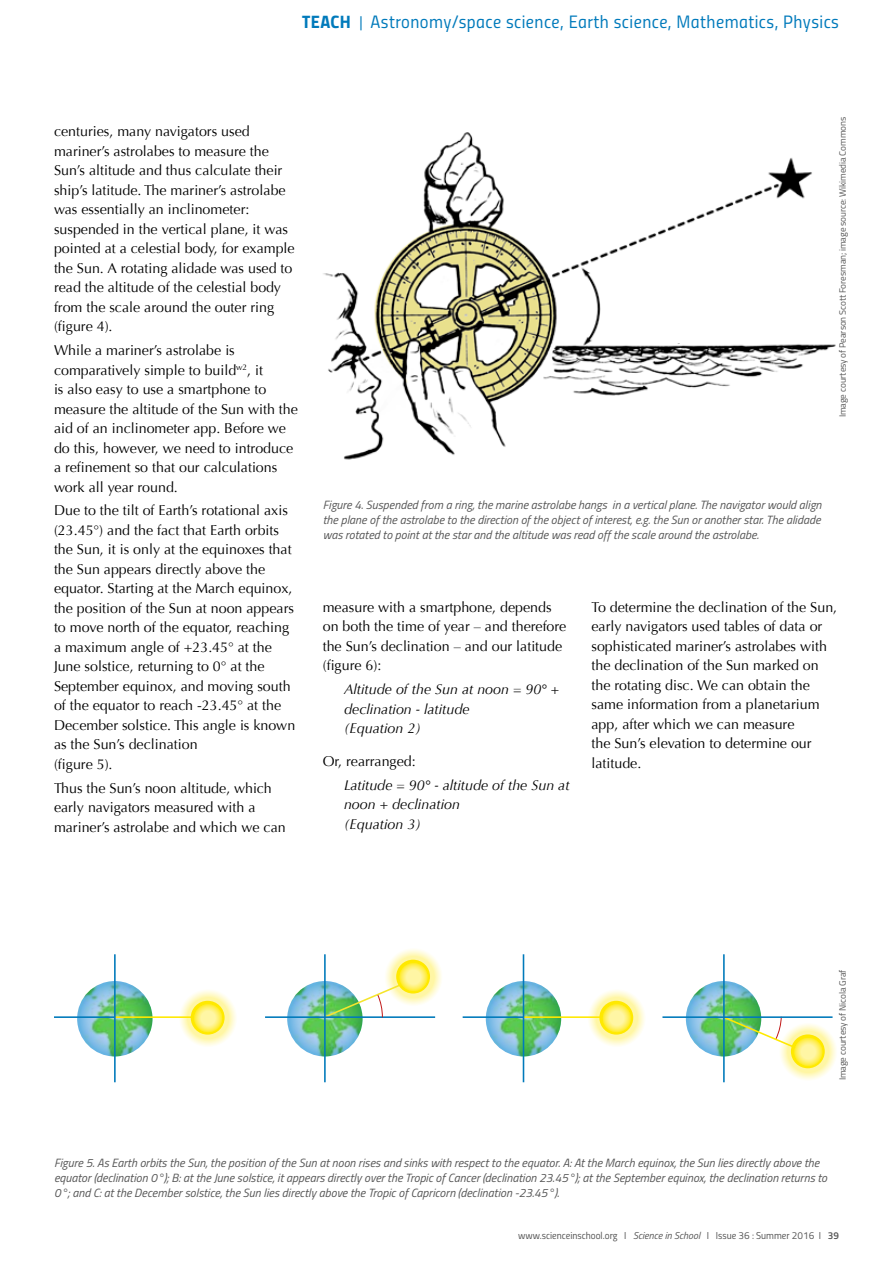
<style>
.page{position:relative;width:893px;height:1263px;background:#fff}
.page>*{position:absolute;margin:0;border:0;box-sizing:border-box;transform-origin:0 0}
.t1{font:18px "Titillium Regular Upright";letter-spacing:.025em;color:#007abb}
.t2{font:14.25px/19.5px "Optima";color:#000}
.t3{font:italic 14.25px/19.5px "Optima";color:#000}
.t4{font:italic 12px/15px "Titillium";color:#565656;text-align:justify}
.t5{font:10.05px "Titillium Regular Upright";color:#565656}
.t6{font:9.15px "Titillium";letter-spacing:-.01em;color:#565656}
.s1{font-family:"Titillium Bold Upright"}
.s2{font-size:15px}
.s3{font-family:"Titillium";font-style:italic}
.s4{font-family:"Titillium Semibold Upright"}
</style>
<div class="page">
<img style="left:323px;top:132px;width:513px;height:328px">
<div style="left:657px;top:271px;width:154px;height:71px;background:#fff"></div>
<svg style="left:383px;top:947px;width:60px;height:59px"></svg>
<svg style="left:778px;top:1022px;width:59px;height:59px"></svg>
<img style="left:287px;top:981px;width:75px;height:75px;border-radius:38px">
<img style="left:686px;top:981px;width:75px;height:75px;border-radius:38px">
<svg style="left:396px;top:960px;width:34px;height:33px"></svg>
<svg style="left:587px;top:988px;width:59px;height:59px"></svg>
<img style="left:486px;top:981px;width:75px;height:75px;border-radius:38px">
<hr style="left:463px;top:1016px;width:61px;height:2px;background:#007abb">
<hr style="left:523px;top:1016px;width:78px;height:2px;background:#ffe900">
<hr style="left:523px;top:954px;width:1px;height:128px;background:#007abb">
<svg style="left:599px;top:1001px;width:34px;height:33px"></svg>
<svg style="left:178px;top:988px;width:59px;height:59px"></svg>
<img style="left:77px;top:981px;width:75px;height:75px;border-radius:38px">
<hr style="left:54px;top:1016px;width:62px;height:2px;background:#007abb">
<hr style="left:115px;top:1016px;width:78px;height:2px;background:#ffe900">
<hr style="left:114px;top:954px;width:2px;height:128px;background:#007abb">
<svg style="left:191px;top:1001px;width:34px;height:33px"></svg>
<hr style="left:265px;top:1016px;width:170px;height:2px;background:#007abb">
<hr style="left:324px;top:954px;width:2px;height:128px;background:#007abb">
<svg style="left:323px;top:974px;width:101px;height:45px"></svg>
<svg style="left:791px;top:1034px;width:34px;height:34px"></svg>
<svg style="left:721px;top:1015px;width:76px;height:35px"></svg>
<hr style="left:723px;top:954px;width:2px;height:128px;background:#007abb">
<hr style="left:662px;top:1016px;width:170px;height:2px;background:#007abb">
<p class="t1" style="left:302px;top:9px;width:538px"><span class="s1">TEACH</span> <span class="s2">|</span> Astronomy/space science, Earth science, Mathematics, Physics</p>
<p class="t2" style="left:54px;top:122px;width:242px">centuries, many navigators used mariner’s astrolabes to measure the Sun’s altitude and thus calculate their ship’s latitude. The mariner’s astrolabe was essentially an inclinometer: suspended in the vertical plane, it was pointed at a celestial body, for example the Sun. A rotating alidade was used to read the altitude of the celestial body from the scale around the outer ring (figure 4).</p>
<p class="t2" style="left:54px;top:341px;width:245px">While a mariner’s astrolabe is comparatively simple to build<sup>w2</sup>, it<br>is also easy to use a smartphone to measure the altitude of the Sun with the aid of an inclinometer app. Before we do this, however, we need to introduce a refinement so that our calculations work all year round.</p>
<p class="t2" style="left:54px;top:501px;width:243px">Due to the tilt of Earth’s rotational axis (23.45°) and the fact that Earth orbits the Sun, it is only at the equinoxes that the Sun appears directly above the equator. Starting at the March equinox, the position of the Sun at noon appears to move north of the equator, reaching a maximum angle of +23.45° at the June solstice, returning to 0° at the September equinox, and moving south of the equator to reach -23.45° at the December solstice. This angle is known as the Sun’s declination<br>(figure 5).</p>
<p class="t2" style="left:54px;top:778px;width:233px">Thus the Sun’s noon altitude, which early navigators measured with a mariner’s astrolabe and which we can</p>
<p class="t6" style="left:836px;top:417px;width:302px;rotate:-90deg">Image courtesy of Pearson Scott Foresman; image source: Wikimedia Commons</p>
<p class="t4" style="left:323px;top:497px;width:500px">Figure 4. Suspended from a ring, the marine astrolabe hangs in a vertical plane. The navigator would align the plane of the astrolabe to the direction of the object of interest, e.g. the Sun or another star. The alidade was rotated to point at the star and the altitude was read off the scale around the astrolabe.</p>
<p class="t2" style="left:323px;top:597px;width:245px">measure with a smartphone, depends on both the time of year – and therefore the Sun’s declination – and our latitude (figure 6):</p>
<p class="t3" style="left:344px;top:680px;width:217px">Altitude of the Sun at noon = 90° + declination - latitude<br>(Equation 2)</p>
<p class="t2" style="left:323px;top:751px;width:94px">Or, rearranged:</p>
<p class="t3" style="left:344px;top:775px;width:227px">Latitude = 90° - altitude of the Sun at noon + declination<br>(Equation 3)</p>
<p class="t2" style="left:591px;top:597px;width:247px">To determine the declination of the Sun, early navigators used tables of data or sophisticated mariner’s astrolabes with the declination of the Sun marked on the rotating disc. We can obtain the same information from a planetarium app, after which we can measure<br>the Sun’s elevation to determine our latitude.</p>
<p class="t6" style="left:836px;top:1080px;width:112px;rotate:-90deg">Image courtesy of Nicola Graf</p>
<p class="t4" style="left:54px;top:1155px;width:775px;text-align:left">Figure 5. As Earth orbits the Sun, the position of the Sun at noon rises and sinks with respect to the equator. A: At the March equinox, the Sun lies directly above the equator (declination 0°); B: at the June solstice, it appears directly over the Tropic of Cancer (declination 23.45°); at the September equinox, the declination returns to<br>0°; and C: at the December solstice, the Sun lies directly above the Tropic of Capricorn (declination -23.45°).</p>
<p class="t5" style="left:518px;top:1228px;width:322px">www.scienceinschool.org I <span class="s3">Science in School</span> I Issue 36 : Summer 2016 I <span class="s4">39</span></p>
</div>
